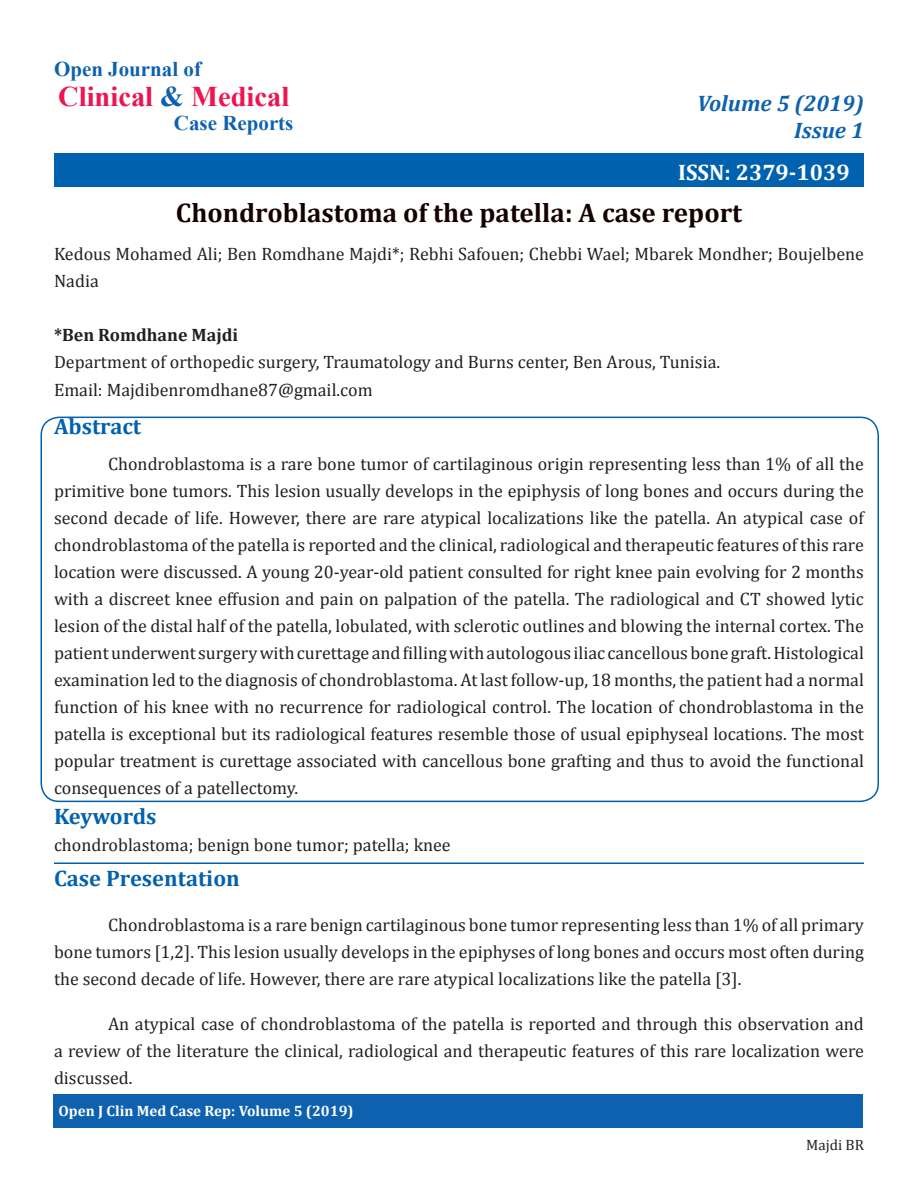
<style>
.page{position:relative;width:918px;height:1188px;background:#fff}
.page>*{position:absolute;margin:0;border:0;box-sizing:border-box;transform-origin:0 0}
.t1{font:700 28.5px "Times New Roman";color:#ed1450}
.t2{font:700 27px "Cambria";color:#150000}
.t3{font:700 22.5px "Cambria";color:#0061af}
.t4{font:italic 700 22.5px "Cambria";color:#0d61af}
.t5{font:700 22.5px "Cambria";color:#fff}
.t6{font:700 21px "Times New Roman";color:#0d61af}
.t7{font:18px/27px "Cambria";color:#231f20;text-align:justify}
.t8{font:700 18px "Cambria";color:#231f20}
.t9{font:700 15px "Cambria";color:#fff}
.t10{font:15px "Cambria";color:#231f20}
.s1{color:#0d61af}
</style>
<div class="page">
<div style="left:54px;top:153px;width:810px;height:34px;background:#0061af"></div>
<hr style="left:54px;top:862px;width:810px;height:2px;background:#0061af">
<div style="left:53px;top:1094px;width:810px;height:34px;background:#0d61af"></div>
<div style="left:40px;top:417px;width:839px;height:385px;border:2px solid #0061af;border-radius:18px"></div>
<p class="t6" style="left:54px;top:54px;width:149px">Open Journal of</p>
<p class="t1" style="left:58px;top:76px;width:233px">Clinical <span class="s1">&amp;</span> Medical</p>
<p class="t6" style="left:174px;top:108px;width:121px">Case Reports</p>
<p class="t4" style="left:697px;top:88px;width:168px">Volume 5 (2019)</p>
<p class="t4" style="left:794px;top:115px;width:71px">Issue 1</p>
<p class="t5" style="left:678px;top:156px;width:173px">ISSN: 2379-1039</p>
<p class="t2" style="left:176px;top:194px;width:568px">Chondroblastoma of the patella: A case report</p>
<p class="t7" style="left:54px;top:240px;width:811px">Kedous Mohamed Ali; Ben Romdhane Majdi*; Rebhi Safouen; Chebbi Wael; Mbarek Mondher; Boujelbene<br>Nadia</p>
<p class="t8" style="left:54px;top:322px;width:186px">*Ben Romdhane Majdi</p>
<p class="t7" style="left:54px;top:348px;width:668px">Department of orthopedic surgery, Traumatology and Burns center, Ben Arous, Tunisia.</p>
<p class="t7" style="left:54px;top:376px;width:320px">Email: Majdibenromdhane87@gmail.com</p>
<p class="t3" style="left:54px;top:410px;width:89px">Abstract</p>
<p class="t7" style="left:54px;top:450px;width:812px;text-indent:54px">Chondroblastoma is a rare bone tumor of cartilaginous origin representing less than 1% of all the primitive bone tumors. This lesion usually develops in the epiphysis of long bones and occurs during the second decade of life. However, there are rare atypical localizations like the patella. An atypical case of chondroblastoma of the patella is reported and the clinical, radiological and therapeutic features of this rare location were discussed. A young 20-year-old patient consulted for right knee pain evolving for 2 months with a discreet knee effusion and pain on palpation of the patella. The radiological and CT showed lytic lesion of the distal half of the patella, lobulated, with sclerotic outlines and blowing the internal cortex. The patient underwent surgery with curettage and filling with autologous iliac cancellous bone graft. Histological examination led to the diagnosis of chondroblastoma. At last follow-up, 18 months, the patient had a normal function of his knee with no recurrence for radiological control. The location of chondroblastoma in the patella is exceptional but its radiological features resemble those of usual epiphyseal locations. The most popular treatment is curettage associated with cancellous bone grafting and thus to avoid the functional consequences of a patellectomy.</p>
<p class="t3" style="left:54px;top:801px;width:104px">Keywords</p>
<p class="t7" style="left:54px;top:831px;width:398px">chondroblastoma; benign bone tumor; patella; knee</p>
<p class="t3" style="left:54px;top:862px;width:187px">Case Presentation</p>
<p class="t7" style="left:54px;top:911px;width:812px;text-indent:54px">Chondroblastoma is a rare benign cartilaginous bone tumor representing less than 1% of all primary bone tumors [1,2]. This lesion usually develops in the epiphyses of long bones and occurs most often during the second decade of life. However, there are rare atypical localizations like the patella [3].</p>
<p class="t7" style="left:54px;top:1010px;width:812px;text-indent:54px">An atypical case of chondroblastoma of the patella is reported and through this observation and a review of the literature the clinical, radiological and therapeutic features of this rare localization were discussed.</p>
<p class="t9" style="left:58px;top:1100px;width:297px">Open J Clin Med Case Rep: Volume 5 (2019)</p>
<p class="t10" style="left:806px;top:1136px;width:59px">Majdi BR</p>
</div>
